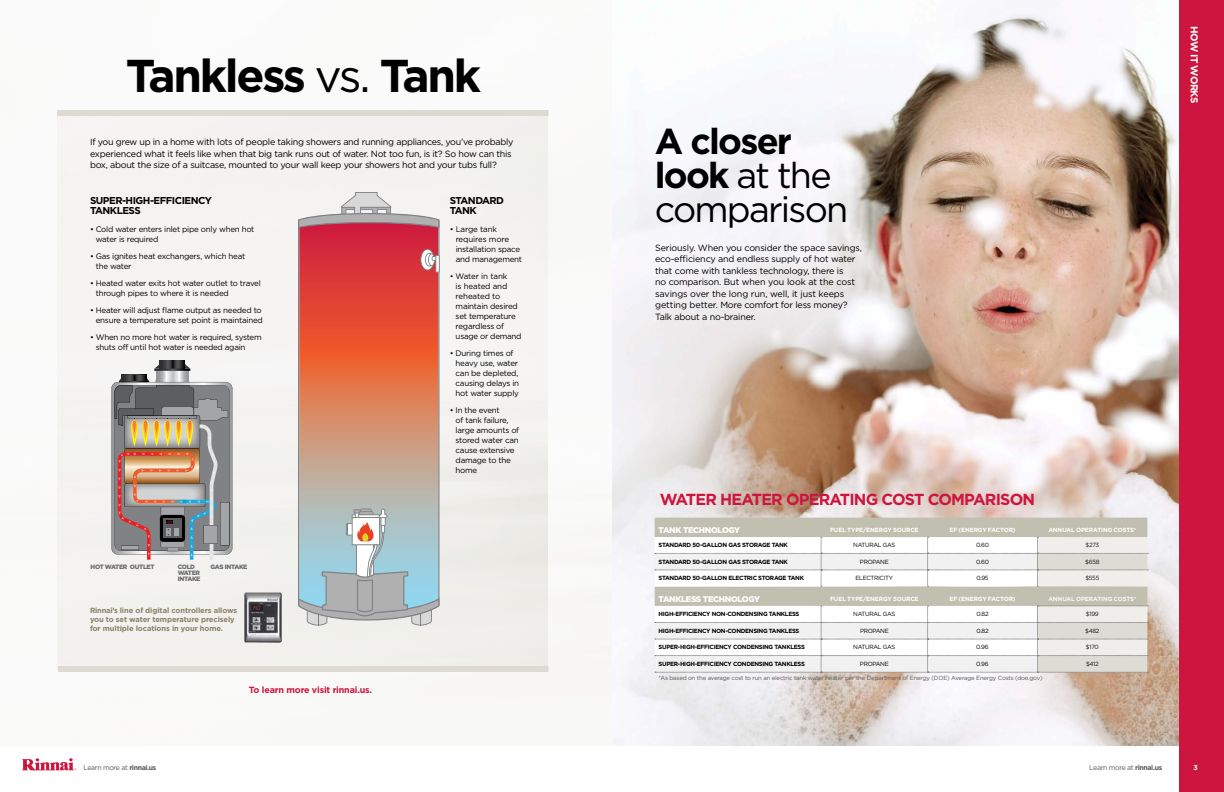
<style>
.page{position:relative;width:1224px;height:792px;background:#fff}
.page>*{position:absolute;margin:0;border:0;box-sizing:border-box;transform-origin:0 0}
.t1{font:700 46px "Gotham";letter-spacing:-.05em;color:#000}
.t2{font:36px/34px "Gotham";letter-spacing:-.05em;color:#000}
.t3{font:700 16px "Gotham";letter-spacing:-.05em;color:#cd163f}
.t4{font:700 10px/10px "Gotham";letter-spacing:-.05em;color:#000}
.t5{font:700 10px "Gotham";letter-spacing:-.05em;color:#fff}
.t6{font:9px/11.5px "Gotham";letter-spacing:-.03em;color:#000}
.t7{font:700 9px "Gotham";letter-spacing:-.02em;color:#cd163f}
.t8{font:900 8.2px "Gotham";letter-spacing:-.04em;color:#fff}
.t9{font:8px/10px "Gotham";letter-spacing:-.03em;color:#000}
.t10{font:700 7.5px/9px "Gotham";letter-spacing:-.01em;color:#8b826a}
.t11{font:7px "Gotham";letter-spacing:-.05em;color:#58595b}
.t12{font:700 7px "Gotham";color:#fff}
.t13{font:900 6.3px/6.3px "Gotham";letter-spacing:-.05em;color:#6d6e71}
.t14{font:700 6px "Gotham";letter-spacing:-.05em;color:#000}
.t15{font:6px "Gotham";letter-spacing:-.05em;color:#000}
.t16{font:700 6px "Gotham";letter-spacing:-.02em;color:#fff}
.t17{font:6px "Gotham";letter-spacing:-.03em;color:#58595b}
.s1{font-weight:400}
.s2{font-weight:700}
</style>
<div class="page">
<svg style="left:22px;top:758px;width:54px;height:12px"></svg>
<img style="left:612px;top:13px;width:567px;height:732px">
<div style="left:1179px;top:0;width:45px;height:792px;background:#cd163f"></div>
<div style="left:57px;top:116px;width:490px;height:553px;background:#f3f2f0"></div>
<div style="left:57px;top:110px;width:491px;height:6px;background:#dcdad1"></div>
<svg style="left:160px;top:360px;width:25px;height:3px"></svg>
<svg style="left:111px;top:363px;width:121px;height:197px"></svg>
<div style="left:58px;top:666px;width:490px;height:6px;background:#dcdad1"></div>
<img style="left:245px;top:593px;width:37px;height:49px">
<svg style="left:298px;top:409px;width:142px;height:211px"></svg>
<svg style="left:298px;top:192px;width:142px;height:217px"></svg>
<svg style="left:298px;top:509px;width:141px;height:117px"></svg>
<div style="left:362px;top:533px;width:6px;height:8px;background:#e5d122;border-radius:50%"></div>
<div style="left:655px;top:518px;width:492px;height:19px;background:#c1bfaf"></div>
<svg style="left:655px;top:537px;width:493px;height:136px"></svg>
<svg style="left:1037px;top:537px;width:110px;height:135px"></svg>
<h1 class="t1" style="left:126px;top:49px;width:357px">Tankless <span class="s1">vs.</span> Tank</h1>
<p class="t6" style="left:90px;top:136px;width:425px">If you grew up in a home with lots of people taking showers and running appliances, you’ve probably experienced what it feels like when that big tank runs out of water. Not too fun, is it? So how can this box, about the size of a suitcase, mounted to your wall keep your showers hot and your tubs full?</p>
<p class="t4" style="left:90px;top:195px;width:124px">SUPER-HIGH-EFFICIENCY<br>TANKLESS</p>
<p class="t9" style="left:96px;top:224px;width:160px;text-indent:-6px">• Cold water enters inlet pipe only when hot water is required</p>
<p class="t9" style="left:96px;top:251px;width:151px;text-indent:-6px">• Gas ignites heat exchangers, which heat the water</p>
<p class="t9" style="left:96px;top:278px;width:167px;text-indent:-6px">• Heated water exits hot water outlet to travel through pipes to where it is needed</p>
<p class="t9" style="left:90px;top:305px;width:174px;text-align:right">• Heater will adjust flame output as needed to ensure a temperature set point is maintained</p>
<p class="t9" style="left:96px;top:332px;width:167px;text-indent:-6px">• When no more hot water is required, system shuts off until hot water is needed again</p>
<p class="t13" style="left:91px;top:563px;width:66px">HOT WATER OUTLET</p>
<p class="t13" style="left:178px;top:563px;width:24px">COLD<br>WATER<br>INTAKE</p>
<p class="t13" style="left:210px;top:563px;width:39px">GAS INTAKE</p>
<p class="t10" style="left:90px;top:606px;width:149px">Rinnai’s line of digital controllers allows you to set water temperature precisely for multiple locations in your home.</p>
<p class="t7" style="left:249px;top:684px;width:125px">To learn more visit rinnai.us.</p>
<p class="t4" style="left:450px;top:195px;width:56px">STANDARD<br>TANK</p>
<p class="t9" style="left:456px;top:224px;width:68px;text-indent:-6px">• Large tank requires more installation space and management</p>
<p class="t9" style="left:456px;top:271px;width:67px;text-indent:-6px">• Water in tank<br>is heated and reheated to maintain desired set temperature regardless of usage or demand</p>
<p class="t9" style="left:456px;top:348px;width:65px;text-indent:-6px">• During times of heavy use, water can be depleted, causing delays in hot water supply</p>
<p class="t9" style="left:456px;top:405px;width:65px;text-indent:-6px">• In the event<br>of tank failure, large amounts of stored water can cause extensive damage to the home</p>
<h2 class="t2" style="left:655px;top:123px;width:195px"><span class="s2">A closer look</span> at the comparison</h2>
<p class="t6" style="left:655px;top:241px;width:208px">Seriously. When you consider the space savings, eco-efficiency and endless supply of hot water that come with tankless technology, there is<br>no comparison. But when you look at the cost savings over the long run, well, it just keeps getting better. More comfort for less money?<br>Talk about a no-brainer.</p>
<p class="t5" style="left:1200px;top:26px;width:79px;rotate:90deg">HOW IT WORKS</p>
<h3 class="t3" style="left:660px;top:490px;width:377px">WATER HEATER OPERATING COST COMPARISON</h3>
<p class="t8" style="left:659px;top:525px;width:83px">TANK TECHNOLOGY</p>
<p class="t16" style="left:830px;top:526px;width:90px">FUEL TYPE/ENERGY SOURCE</p>
<p class="t16" style="left:949px;top:526px;width:68px">EF (ENERGY FACTOR)</p>
<p class="t16" style="left:1048px;top:526px;width:90px">ANNUAL OPERATING COSTS*</p>
<p class="t14" style="left:659px;top:542px;width:131px">STANDARD 50-GALLON GAS STORAGE TANK</p>
<p class="t15" style="left:853px;top:542px;width:44px">NATURAL GAS</p>
<p class="t15" style="left:976px;top:542px;width:14px">0.60</p>
<p class="t15" style="left:1086px;top:542px;width:15px">$273</p>
<p class="t14" style="left:659px;top:558px;width:131px">STANDARD 50-GALLON GAS STORAGE TANK</p>
<p class="t15" style="left:860px;top:558px;width:30px">PROPANE</p>
<p class="t15" style="left:976px;top:558px;width:14px">0.60</p>
<p class="t15" style="left:1085px;top:558px;width:16px">$658</p>
<p class="t14" style="left:659px;top:575px;width:147px">STANDARD 50-GALLON ELECTRIC STORAGE TANK</p>
<p class="t15" style="left:856px;top:575px;width:39px">ELECTRICITY</p>
<p class="t15" style="left:976px;top:575px;width:14px">0.95</p>
<p class="t15" style="left:1085px;top:575px;width:15px">$555</p>
<p class="t8" style="left:659px;top:594px;width:103px">TANKLESS TECHNOLOGY</p>
<p class="t16" style="left:830px;top:595px;width:90px">FUEL TYPE/ENERGY SOURCE</p>
<p class="t16" style="left:949px;top:595px;width:68px">EF (ENERGY FACTOR)</p>
<p class="t16" style="left:1048px;top:595px;width:90px">ANNUAL OPERATING COSTS*</p>
<p class="t14" style="left:659px;top:611px;width:142px">HIGH-EFFICIENCY NON-CONDENSING TANKLESS</p>
<p class="t15" style="left:853px;top:611px;width:44px">NATURAL GAS</p>
<p class="t15" style="left:976px;top:611px;width:14px">0.82</p>
<p class="t15" style="left:1086px;top:611px;width:14px">$199</p>
<p class="t14" style="left:659px;top:627px;width:142px">HIGH-EFFICIENCY NON-CONDENSING TANKLESS</p>
<p class="t15" style="left:860px;top:627px;width:30px">PROPANE</p>
<p class="t15" style="left:976px;top:627px;width:14px">0.82</p>
<p class="t15" style="left:1085px;top:627px;width:16px">$482</p>
<p class="t14" style="left:659px;top:644px;width:148px">SUPER-HIGH-EFFICIENCY CONDENSING TANKLESS</p>
<p class="t15" style="left:853px;top:644px;width:44px">NATURAL GAS</p>
<p class="t15" style="left:976px;top:644px;width:14px">0.96</p>
<p class="t15" style="left:1086px;top:644px;width:14px">$170</p>
<p class="t14" style="left:659px;top:660px;width:148px">SUPER-HIGH-EFFICIENCY CONDENSING TANKLESS</p>
<p class="t15" style="left:860px;top:661px;width:30px">PROPANE</p>
<p class="t15" style="left:976px;top:661px;width:14px">0.96</p>
<p class="t15" style="left:1086px;top:661px;width:14px">$412</p>
<p class="t17" style="left:659px;top:675px;width:386px">*As based on the average cost to run an electric tank water heater per the Department of Energy (DOE) Average Energy Costs (doe.gov)</p>
<p class="t11" style="left:84px;top:764px;width:74px">Learn more at <span class="s2">rinnai.us</span></p>
<p class="t11" style="left:1089px;top:764px;width:74px">Learn more at <span class="s2">rinnai.us</span></p>
<p class="t12" style="left:1194px;top:764px;width:6px">3</p>
</div>
